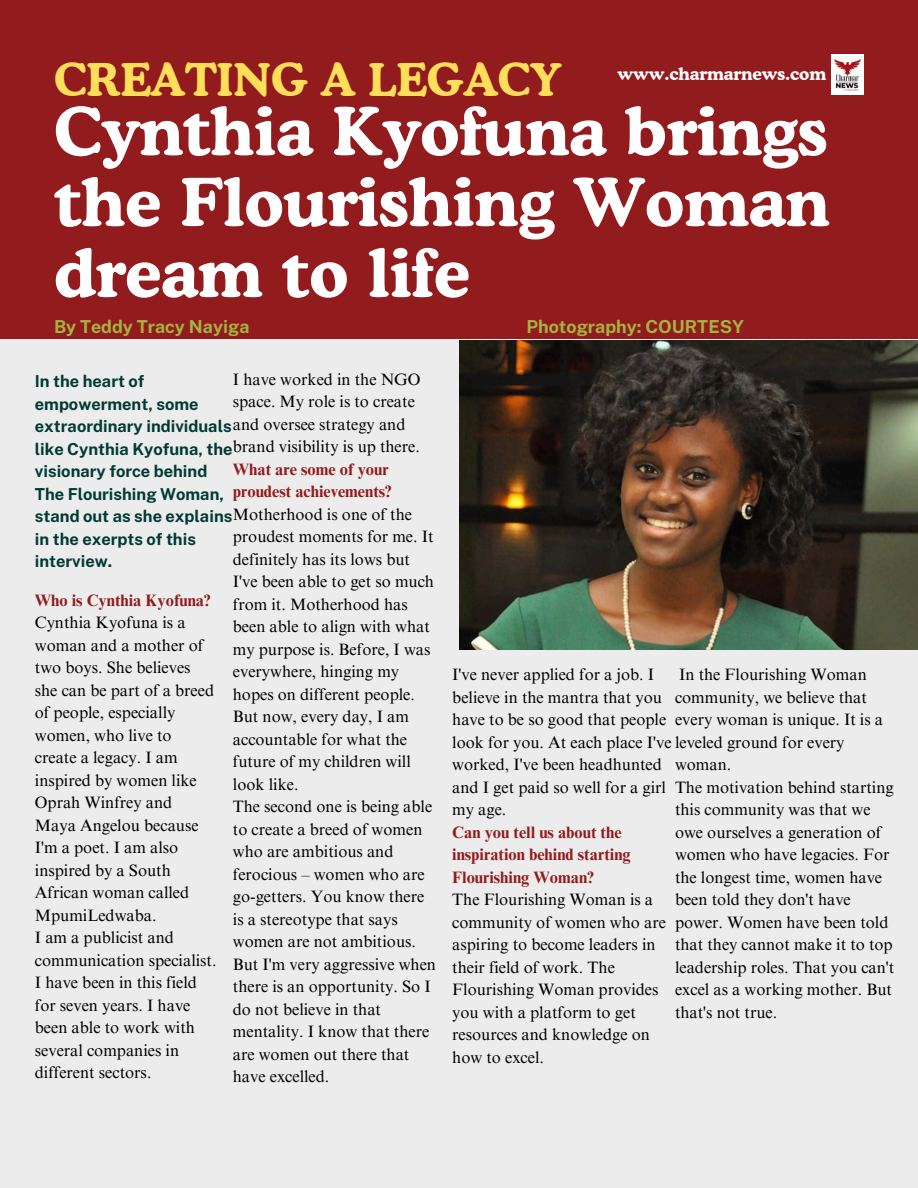
<style>
.page{position:relative;width:918px;height:1188px;background:#edeced}
.page>*{position:absolute;margin:0;border:0;box-sizing:border-box;transform-origin:0 0}
.t1{font:700 66px/70.8px "Cooper BT";color:#fff;text-align:justify}
.t2{font:700 45px "Cooper BT";color:#ffde59}
.t3{font:700 17.85px "Public Sans";color:#a3b440}
.t4{font:700 17.25px "Cooper BT";color:#fff}
.t5{font:16.5px/22.5px "Times NRMT Pro";color:#000001}
.t6{font:700 16.5px/22.5px "Public Sans";color:#003b34}
.t7{font:700 16.5px/22.5px "Times NRMT Pro";color:#921b1d}
</style>
<div class="page">
<div style="left:0;top:0;width:918px;height:338px;background:#921b1d"></div>
<img style="left:459px;top:340px;width:459px;height:310px">
<img style="left:831px;top:54px;width:33px;height:40px">
<p class="t2" style="left:54px;top:52px;width:509px">CREATING A LEGACY</p>
<p class="t1" style="left:54px;top:95px;width:777px">Cynthia Kyofuna brings the Flourishing Woman dream to life</p>
<p class="t4" style="left:617px;top:63px;width:210px">www.charmarnews.com</p>
<h1 class="t3" style="left:54px;top:316px;width:197px">By Teddy Tracy Nayiga</h1>
<p class="t3" style="left:526px;top:316px;width:219px">Photography: COURTESY</p>
<h3 class="t6" style="left:35px;top:370px;width:199px">In the heart of empowerment, some extraordinary individuals like Cynthia Kyofuna, the visionary force behind<br>The Flourishing Woman, stand out as she explains in the exerpts of this interview.</h3>
<p class="t7" style="left:35px;top:591px;width:177px">Who is Cynthia Kyofuna?</p>
<p class="t5" style="left:35px;top:614px;width:181px">Cynthia Kyofuna is a woman and a mother of two boys. She believes she can be part of a breed of people, especially women, who live to create a legacy. I am inspired by women like<br>Oprah Winfrey and<br>Maya Angelou because<br>I'm a poet. I am also inspired by a South<br>African woman called<br>MpumiLedwaba.</p>
<p class="t5" style="left:35px;top:929px;width:183px">I am a publicist and communication specialist.<br>I have been in this field for seven years. I have been able to work with several companies in different sectors.</p>
<h3 class="t5" style="left:233px;top:370px;width:189px">I have worked in the NGO space. My role is to create and oversee strategy and brand visibility is up there.</h3>
<p class="t7" style="left:233px;top:460px;width:160px">What are some of your proudest achievements?</p>
<h3 class="t5" style="left:233px;top:505px;width:203px">Motherhood is one of the proudest moments for me. It definitely has its lows but<br>I've been able to get so much from it. Motherhood has been able to align with what my purpose is. Before, I was everywhere, hinging my hopes on different people.<br>But now, every day, I am accountable for what the future of my children will look like.</h3>
<h3 class="t5" style="left:233px;top:798px;width:205px">The second one is being able to create a breed of women who are ambitious and ferocious – women who are go-getters. You know there is a stereotype that says women are not ambitious.<br>But I'm very aggressive when there is an opportunity. So I do not believe in that mentality. I know that there are women out there that have excelled.</h3>
<p class="t5" style="left:452px;top:665px;width:394px">I've never applied for a job. I<br>believe in the mantra that you<br>have to be so good that people<br>look for you. At each place I've leveled ground for every worked, I've been headhunted<br>and I get paid so well for a girl<br>my age.</p>
<p class="t7" style="left:452px;top:823px;width:180px">Can you tell us about the inspiration behind starting<br>Flourishing Woman?</p>
<p class="t5" style="left:452px;top:890px;width:215px">The Flourishing Woman is a community of women who are aspiring to become leaders in their field of work. The<br>Flourishing Woman provides you with a platform to get resources and knowledge on how to excel.</p>
<p class="t5" style="left:675px;top:665px;width:210px">In the Flourishing Woman community, we believe that every woman is unique. It is a</p>
<p class="t5" style="left:675px;top:755px;width:58px">woman.</p>
<p class="t5" style="left:675px;top:778px;width:221px">The motivation behind starting this community was that we owe ourselves a generation of women who have legacies. For the longest time, women have been told they don't have power. Women have been told that they cannot make it to top leadership roles. That you can't excel as a working mother. But that's not true.</p>
</div>
